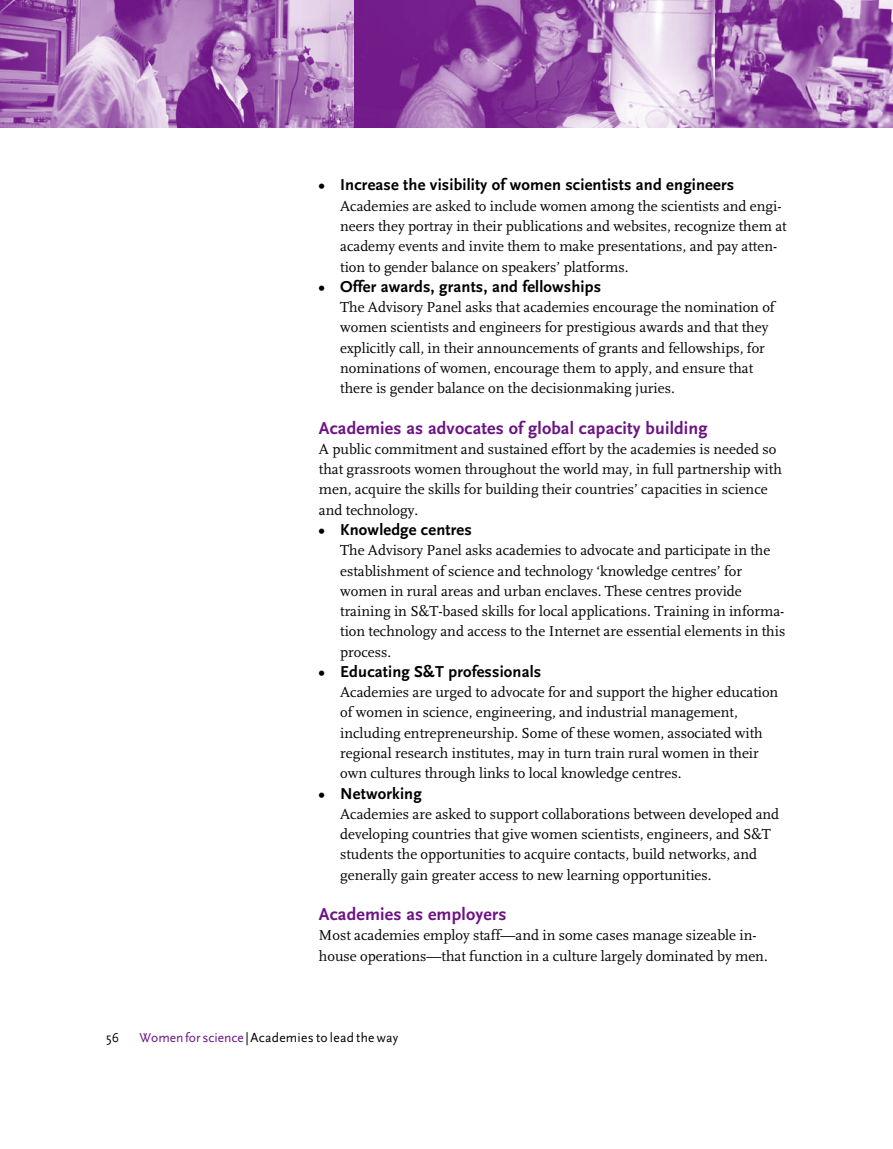
<style>
.page{position:relative;width:893px;height:1149px;background:#fff}
.page>*{position:absolute;margin:0;border:0;box-sizing:border-box;transform-origin:0 0}
.t1{font:700 18px "Scala Sans";letter-spacing:.01em;color:#6d1385}
.t2{font:700 16.5px "Scala Sans";letter-spacing:.01em;color:#000}
.t3{font:15px/20.2px "Scala";color:#000}
.t4{font:13.5px "Scala Sans";letter-spacing:.02em;color:#000}
.s1{font-family:"Scala LF"}
.s2{color:#6d1385}
</style>
<div class="page">
<img style="left:0;top:0;width:354px;height:128px">
<img style="left:354px;top:0;width:539px;height:128px">
<p class="t2" style="left:319px;top:176px;width:417px"><span class="s1">•</span> Increase the visibility of women scientists and engineers</p>
<p class="t3" style="left:340px;top:196px;width:448px">Academies are asked to include women among the scientists and engi&shy;neers they portray in their publications and websites, recognize them at academy events and invite them to make presentations, and pay atten&shy;tion to gender balance on speakers’ platforms.</p>
<p class="t2" style="left:319px;top:277px;width:284px"><span class="s1">•</span> Offer awards, grants, and fellowships</p>
<p class="t3" style="left:340px;top:297px;width:436px">The Advisory Panel asks that academies encourage the nomination of women scientists and engineers for prestigious awards and that they explicitly call, in their announcements of grants and fellowships, for nominations of women, encourage them to apply, and ensure that there is gender balance on the decisionmaking juries.</p>
<p class="t1" style="left:319px;top:418px;width:390px">Academies as advocates of global capacity building</p>
<p class="t3" style="left:319px;top:439px;width:464px">A public commitment and sustained effort by the academies is needed so that grassroots women throughout the world may, in full partnership with men, acquire the skills for building their countries’ capacities in science and technology.</p>
<p class="t2" style="left:319px;top:520px;width:154px"><span class="s1">•</span> Knowledge centres</p>
<p class="t3" style="left:340px;top:540px;width:447px">The Advisory Panel asks academies to advocate and participate in the establishment of science and technology ‘knowledge centres’ for women in rural areas and urban enclaves. These centres provide training in S&amp;T-based skills for local applications. Training in informa&shy;tion technology and access to the Internet are essential elements in this process.</p>
<p class="t2" style="left:319px;top:662px;width:224px"><span class="s1">•</span> Educating S&amp;T professionals</p>
<p class="t3" style="left:340px;top:682px;width:440px">Academies are urged to advocate for and support the higher education of women in science, engineering, and industrial management, including entrepreneurship. Some of these women, associated with regional research institutes, may in turn train rural women in their own cultures through links to local knowledge centres.</p>
<p class="t2" style="left:319px;top:784px;width:104px"><span class="s1">•</span> Networking</p>
<p class="t3" style="left:340px;top:803px;width:441px">Academies are asked to support collaborations between developed and developing countries that give women scientists, engineers, and S&amp;T students the opportunities to acquire contacts, build networks, and generally gain greater access to new learning opportunities.</p>
<p class="t1" style="left:319px;top:904px;width:189px">Academies as employers</p>
<p class="t3" style="left:319px;top:925px;width:450px">Most academies employ staff—and in some cases manage sizeable in&shy;house operations—that function in a culture largely dominated by men.</p>
<p class="t4" style="left:106px;top:1030px;width:8px">56</p>
<p class="t4" style="left:139px;top:1030px;width:260px"><span class="s2">Women for science</span>|Academies to lead the way</p>
</div>
